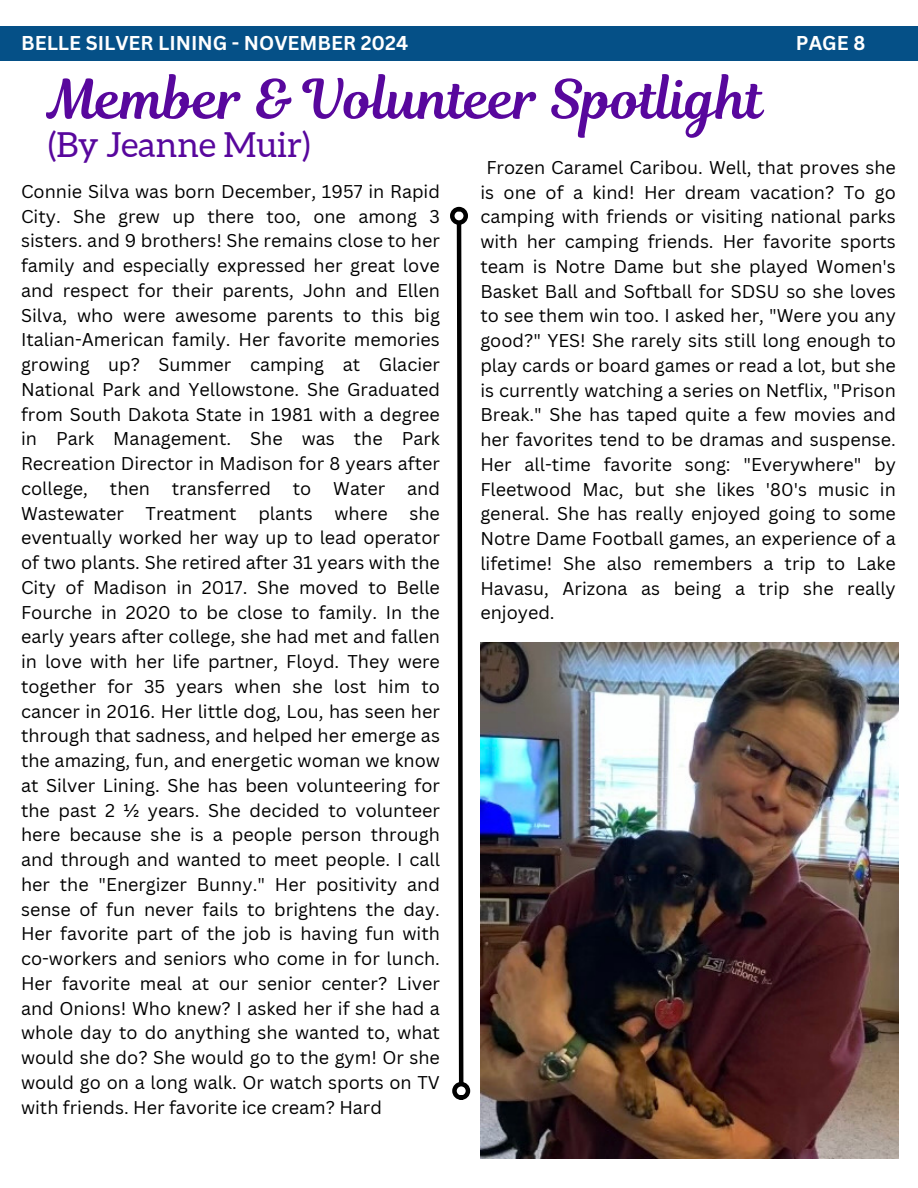
<style>
.page{position:relative;width:918px;height:1188px;background:#fff}
.page>*{position:absolute;margin:0;border:0;box-sizing:border-box;transform-origin:0 0}
.t1{font:54px "Magnolia Script";color:#58079d}
.t2{font:34.5px "Aleo";color:#58079d}
.t3{font:700 19.5px "Canva Sans";color:#fff}
.t4{font:18px/24.8px "Canva Sans";color:#000;text-align:justify}
</style>
<div class="page">
<div style="left:0;top:26px;width:918px;height:34px;background:#055087"></div>
<svg style="left:455px;top:219px;width:11px;height:869px"></svg>
<div style="left:450px;top:207px;width:18px;height:18px;border:4px solid #000;border-radius:50%"></div>
<div style="left:452px;top:1082px;width:18px;height:18px;border:4px solid #000;border-radius:50%"></div>
<img style="left:480px;top:642px;width:419px;height:517px">
<h1 class="t3" style="left:21px;top:29px;width:389px">BELLE SILVER LINING - NOVEMBER 2024</h1>
<h2 class="t3" style="left:796px;top:29px;width:71px">PAGE 8</h2>
<p class="t1" style="left:48px;top:62px;width:717px">Member &amp; Volunteer Spotlight</p>
<p class="t2" style="left:48px;top:125px;width:264px">(By Jeanne Muir)</p>
<p class="t4" style="left:21px;top:178px;width:420px">Connie Silva was born December, 1957 in Rapid City. She grew up there too, one among 3 sisters. and 9 brothers! She remains close to her family and especially expressed her great love and respect for their parents, John and Ellen Silva, who were awesome parents to this big Italian-American family. Her favorite memories growing up? Summer camping at Glacier National Park and Yellowstone. She Graduated from South Dakota State in 1981 with a degree in Park Management. She was the Park Recreation Director in Madison for 8 years after college, then transferred to Water and Wastewater Treatment plants where she eventually worked her way up to lead operator of two plants. She retired after 31 years with the City of Madison in 2017. She moved to Belle Fourche in 2020 to be close to family. In the early years after college, she had met and fallen in love with her life partner, Floyd. They were together for 35 years when she lost him to cancer in 2016. Her little dog, Lou, has seen her through that sadness, and helped her emerge as the amazing, fun, and energetic woman we know at Silver Lining. She has been volunteering for the past 2 1⁄2 years. She decided to volunteer here because she is a people person through and through and wanted to meet people. I call her the "Energizer Bunny." Her positivity and sense of fun never fails to brightens the day.<br>Her favorite part of the job is having fun with co-workers and seniors who come in for lunch.<br>Her favorite meal at our senior center? Liver and Onions! Who knew? I asked her if she had a whole day to do anything she wanted to, what would she do? She would go to the gym! Or she would go on a long walk. Or watch sports on TV with friends. Her favorite ice cream? Hard</p>
<p class="t4" style="left:480px;top:154px;width:417px;text-indent:6px">Frozen Caramel Caribou. Well, that proves she is one of a kind! Her dream vacation? To go camping with friends or visiting national parks with her camping friends. Her favorite sports team is Notre Dame but she played Women's Basket Ball and Softball for SDSU so she loves to see them win too. I asked her, "Were you any good?" YES! She rarely sits still long enough to play cards or board games or read a lot, but she is currently watching a series on Netflix, "Prison Break." She has taped quite a few movies and her favorites tend to be dramas and suspense.<br>Her all-time favorite song: "Everywhere" by Fleetwood Mac, but she likes '80's music in general. She has really enjoyed going to some Notre Dame Football games, an experience of a lifetime! She also remembers a trip to Lake Havasu, Arizona as being a trip she really enjoyed.</p>
</div>
